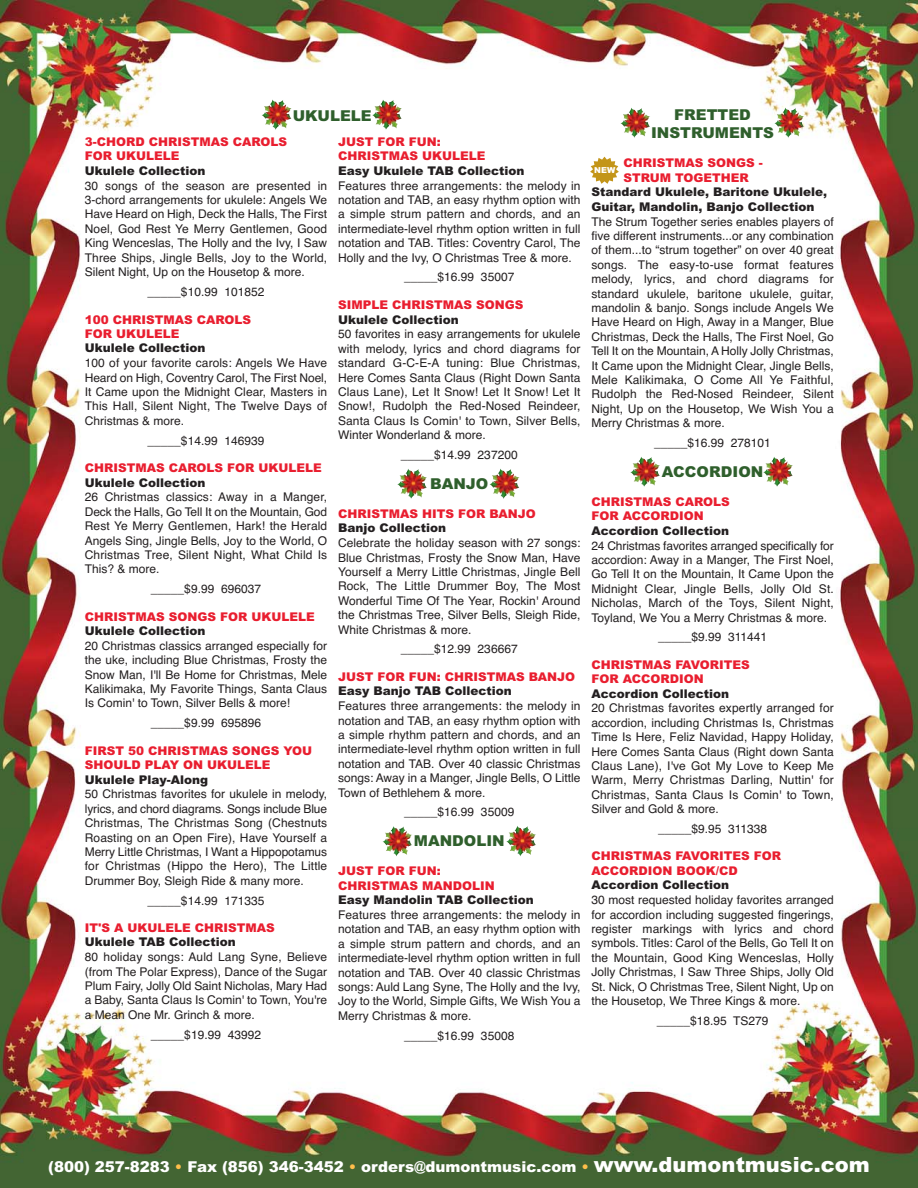
<style>
.page{position:relative;width:918px;height:1188px;background:#fff}
.page>*{position:absolute;margin:0;border:0;box-sizing:border-box;transform-origin:0 0}
.t1{font:900 15px "Arial";color:#fff}
.t2{font:900 15px/18px "Arial";color:#2f5f2c;text-align:center}
.t3{font:12px/14.4px "Helvetica";color:#231f20;text-align:justify}
.t4{font:900 12px/14.4px "Arial";color:#e91e2f}
.t5{font:900 12px/14.4px "Arial";color:#231f20}
.t6{font:900 8.25px "Arial";color:#fff}
.s1{color:#febe4a}
.s2{font-size:21px}
</style>
<div class="page">
<img style="left:0;top:0;width:918px;height:1188px">
<svg style="left:275px;top:100px;width:11px;height:8px"></svg>
<svg style="left:385px;top:100px;width:11px;height:8px"></svg>
<svg style="left:410px;top:469px;width:12px;height:8px"></svg>
<svg style="left:503px;top:469px;width:11px;height:8px"></svg>
<svg style="left:396px;top:826px;width:11px;height:8px"></svg>
<svg style="left:520px;top:826px;width:11px;height:8px"></svg>
<svg style="left:634px;top:108px;width:11px;height:8px"></svg>
<svg style="left:788px;top:108px;width:11px;height:8px"></svg>
<svg style="left:590px;top:157px;width:29px;height:27px"></svg>
<svg style="left:643px;top:457px;width:12px;height:8px"></svg>
<svg style="left:776px;top:457px;width:12px;height:8px"></svg>
<p class="t2" style="left:293px;top:108px;width:81px">UKULELE</p>
<p class="t4" style="left:85px;top:136px;width:204px">3-CHORD CHRISTMAS CAROLS<br>FOR UKULELE</p>
<p class="t5" style="left:85px;top:164px;width:122px">Ukulele Collection</p>
<p class="t3" style="left:85px;top:179px;width:244px">30 songs of the season are presented in 3-chord arrangements for ukulele: Angels We Have Heard on High, Deck the Halls, The First Noel, God Rest Ye Merry Gentlemen, Good King Wenceslas, The Holly and the Ivy, I Saw Three Ships, Jingle Bells, Joy to the World, Silent Night, Up on the Housetop &amp; more.</p>
<p class="t3" style="left:148px;top:285px;width:118px">_____$10.99 101852</p>
<p class="t4" style="left:85px;top:313px;width:168px">100 CHRISTMAS CAROLS<br>FOR UKULELE</p>
<p class="t5" style="left:85px;top:342px;width:122px">Ukulele Collection</p>
<p class="t3" style="left:85px;top:357px;width:244px">100 of your favorite carols: Angels We Have Heard on High, Coventry Carol, The First Noel, It Came upon the Midnight Clear, Masters in This Hall, Silent Night, The Twelve Days of Christmas &amp; more.</p>
<p class="t3" style="left:148px;top:434px;width:118px">_____$14.99 146939</p>
<p class="t4" style="left:85px;top:462px;width:239px">CHRISTMAS CAROLS FOR UKULELE</p>
<p class="t5" style="left:85px;top:476px;width:122px">Ukulele Collection</p>
<p class="t3" style="left:85px;top:491px;width:244px">26 Christmas classics: Away in a Manger, Deck the Halls, Go Tell It on the Mountain, God Rest Ye Merry Gentlemen, Hark! the Herald Angels Sing, Jingle Bells, Joy to the World, O Christmas Tree, Silent Night, What Child Is This? &amp; more.</p>
<p class="t3" style="left:151px;top:583px;width:112px">_____$9.99 696037</p>
<p class="t4" style="left:85px;top:610px;width:231px">CHRISTMAS SONGS FOR UKULELE</p>
<p class="t5" style="left:85px;top:625px;width:122px">Ukulele Collection</p>
<p class="t3" style="left:85px;top:640px;width:244px">20 Christmas classics arranged especially for the uke, including Blue Christmas, Frosty the Snow Man, I'll Be Home for Christmas, Mele Kalikimaka, My Favorite Things, Santa Claus Is Comin' to Town, Silver Bells &amp; more!</p>
<p class="t3" style="left:151px;top:717px;width:112px">_____$9.99 695896</p>
<p class="t4" style="left:85px;top:744px;width:229px">FIRST 50 CHRISTMAS SONGS YOU<br>SHOULD PLAY ON UKULELE</p>
<p class="t5" style="left:85px;top:773px;width:125px">Ukulele Play-Along</p>
<p class="t3" style="left:85px;top:788px;width:244px">50 Christmas favorites for ukulele in melody, lyrics, and chord diagrams. Songs include Blue Christmas, The Christmas Song (Chestnuts Roasting on an Open Fire), Have Yourself a Merry Little Christmas, I Want a Hippopotamus for Christmas (Hippo the Hero), The Little Drummer Boy, Sleigh Ride &amp; many more.</p>
<p class="t3" style="left:148px;top:894px;width:118px">_____$14.99 171335</p>
<p class="t4" style="left:85px;top:922px;width:192px">IT'S A UKULELE CHRISTMAS</p>
<p class="t5" style="left:85px;top:936px;width:153px">Ukulele TAB Collection</p>
<p class="t3" style="left:85px;top:951px;width:244px">80 holiday songs: Auld Lang Syne, Believe (from The Polar Express), Dance of the Sugar Plum Fairy, Jolly Old Saint Nicholas, Mary Had a Baby, Santa Claus Is Comin' to Town, You're a Mean One Mr. Grinch &amp; more.</p>
<p class="t3" style="left:151px;top:1028px;width:112px">_____$19.99 43992</p>
<p class="t4" style="left:338px;top:136px;width:149px">JUST FOR FUN:<br>CHRISTMAS UKULELE</p>
<p class="t5" style="left:338px;top:164px;width:188px">Easy Ukulele TAB Collection</p>
<p class="t3" style="left:338px;top:179px;width:244px">Features three arrangements: the melody in notation and TAB, an easy rhythm option with a simple strum pattern and chords, and an intermediate-level rhythm option written in full notation and TAB. Titles: Coventry Carol, The Holly and the Ivy, O Christmas Tree &amp; more.</p>
<p class="t3" style="left:404px;top:271px;width:112px">_____$16.99 35007</p>
<p class="t4" style="left:338px;top:299px;width:187px">SIMPLE CHRISTMAS SONGS</p>
<p class="t5" style="left:338px;top:313px;width:122px">Ukulele Collection</p>
<p class="t3" style="left:338px;top:328px;width:244px">50 favorites in easy arrangements for ukulele with melody, lyrics and chord diagrams for standard G-C-E-A tuning: Blue Christmas, Here Comes Santa Claus (Right Down Santa Claus Lane), Let It Snow! Let It Snow! Let It Snow!, Rudolph the Red-Nosed Reindeer, Santa Claus Is Comin' to Town, Silver Bells, Winter Wonderland &amp; more.</p>
<p class="t3" style="left:401px;top:449px;width:118px">_____$14.99 237200</p>
<p class="t2" style="left:430px;top:476px;width:60px">BANJO</p>
<p class="t4" style="left:338px;top:508px;width:199px">CHRISTMAS HITS FOR BANJO</p>
<p class="t5" style="left:338px;top:522px;width:110px">Banjo Collection</p>
<p class="t3" style="left:338px;top:537px;width:244px">Celebrate the holiday season with 27 songs:<br>Blue Christmas, Frosty the Snow Man, Have Yourself a Merry Little Christmas, Jingle Bell Rock, The Little Drummer Boy, The Most Wonderful Time Of The Year, Rockin' Around the Christmas Tree, Silver Bells, Sleigh Ride, White Christmas &amp; more.</p>
<p class="t3" style="left:401px;top:643px;width:118px">_____$12.99 236667</p>
<p class="t4" style="left:338px;top:671px;width:239px">JUST FOR FUN: CHRISTMAS BANJO</p>
<p class="t5" style="left:338px;top:685px;width:175px">Easy Banjo TAB Collection</p>
<p class="t3" style="left:338px;top:700px;width:244px">Features three arrangements: the melody in notation and TAB, an easy rhythm option with a simple rhythm pattern and chords, and an intermediate-level rhythm option written in full notation and TAB. Over 40 classic Christmas songs: Away in a Manger, Jingle Bells, O Little Town of Bethlehem &amp; more.</p>
<p class="t3" style="left:404px;top:806px;width:112px">_____$16.99 35009</p>
<p class="t2" style="left:414px;top:833px;width:92px">MANDOLIN</p>
<p class="t4" style="left:338px;top:865px;width:158px">JUST FOR FUN:<br>CHRISTMAS MANDOLIN</p>
<p class="t5" style="left:338px;top:894px;width:197px">Easy Mandolin TAB Collection</p>
<p class="t3" style="left:338px;top:909px;width:244px">Features three arrangements: the melody in notation and TAB, an easy rhythm option with a simple strum pattern and chords, and an intermediate-level rhythm option written in full notation and TAB. Over 40 classic Christmas songs: Auld Lang Syne, The Holly and the Ivy, Joy to the World, Simple Gifts, We Wish You a Merry Christmas &amp; more.</p>
<p class="t3" style="left:404px;top:1029px;width:112px">_____$16.99 35008</p>
<p class="t2" style="left:651px;top:107px;width:125px">FRETTED<br>INSTRUMENTS</p>
<p class="t4" style="left:623px;top:157px;width:141px">CHRISTMAS SONGS -<br>STRUM TOGETHER</p>
<p class="t5" style="left:591px;top:186px;width:237px">Standard Ukulele, Baritone Ukulele,<br>Guitar, Mandolin, Banjo Collection</p>
<p class="t3" style="left:591px;top:215px;width:244px">The Strum Together series enables players of five different instruments...or any combination of them...to “strum together” on over 40 great songs. The easy-to-use format features melody, lyrics, and chord diagrams for standard ukulele, baritone ukulele, guitar, mandolin &amp; banjo. Songs include Angels We Have Heard on High, Away in a Manger, Blue Christmas, Deck the Halls, The First Noel, Go Tell It on the Mountain, A Holly Jolly Christmas, It Came upon the Midnight Clear, Jingle Bells, Mele Kalikimaka, O Come All Ye Faithful, Rudolph the Red-Nosed Reindeer, Silent Night, Up on the Housetop, We Wish You a Merry Christmas &amp; more.</p>
<p class="t3" style="left:654px;top:437px;width:118px">_____$16.99 278101</p>
<p class="t2" style="left:662px;top:464px;width:103px">ACCORDION</p>
<p class="t4" style="left:591px;top:496px;width:140px">CHRISTMAS CAROLS<br>FOR ACCORDION</p>
<p class="t5" style="left:591px;top:524px;width:139px">Accordion Collection</p>
<p class="t3" style="left:591px;top:539px;width:244px">24 Christmas favorites arranged specifically for accordion: Away in a Manger, The First Noel, Go Tell It on the Mountain, It Came Upon the Midnight Clear, Jingle Bells, Jolly Old St.<br>Nicholas, March of the Toys, Silent Night, Toyland, We You a Merry Christmas &amp; more.</p>
<p class="t3" style="left:658px;top:631px;width:111px">_____$9.99 311441</p>
<p class="t4" style="left:591px;top:659px;width:160px">CHRISTMAS FAVORITES<br>FOR ACCORDION</p>
<p class="t5" style="left:591px;top:687px;width:139px">Accordion Collection</p>
<p class="t3" style="left:591px;top:702px;width:244px">20 Christmas favorites expertly arranged for accordion, including Christmas Is, Christmas Time Is Here, Feliz Navidad, Happy Holiday, Here Comes Santa Claus (Right down Santa Claus Lane), I've Got My Love to Keep Me Warm, Merry Christmas Darling, Nuttin' for Christmas, Santa Claus Is Comin' to Town, Silver and Gold &amp; more.</p>
<p class="t3" style="left:658px;top:823px;width:111px">_____$9.95 311338</p>
<p class="t4" style="left:591px;top:850px;width:191px">CHRISTMAS FAVORITES FOR<br>ACCORDION BOOK/CD</p>
<p class="t5" style="left:591px;top:879px;width:139px">Accordion Collection</p>
<p class="t3" style="left:591px;top:894px;width:244px">30 most requested holiday favorites arranged for accordion including suggested fingerings, register markings with lyrics and chord symbols. Titles: Carol of the Bells, Go Tell It on the Mountain, Good King Wenceslas, Holly Jolly Christmas, I Saw Three Ships, Jolly Old St. Nick, O Christmas Tree, Silent Night, Up on the Housetop, We Three Kings &amp; more.</p>
<p class="t3" style="left:657px;top:1014px;width:113px">_____$18.95 TS279</p>
<p class="t6" style="left:594px;top:167px;width:23px">NEW</p>
<p class="t1" style="left:48px;top:1161px;width:823px">(800) 257-8283 <span class="s1">•</span> Fax (856) 346-3452 <span class="s1">•</span> orders@dumontmusic.com <span class="s1">•</span> <span class="s2">www.dumontmusic.com</span></p>
</div>
